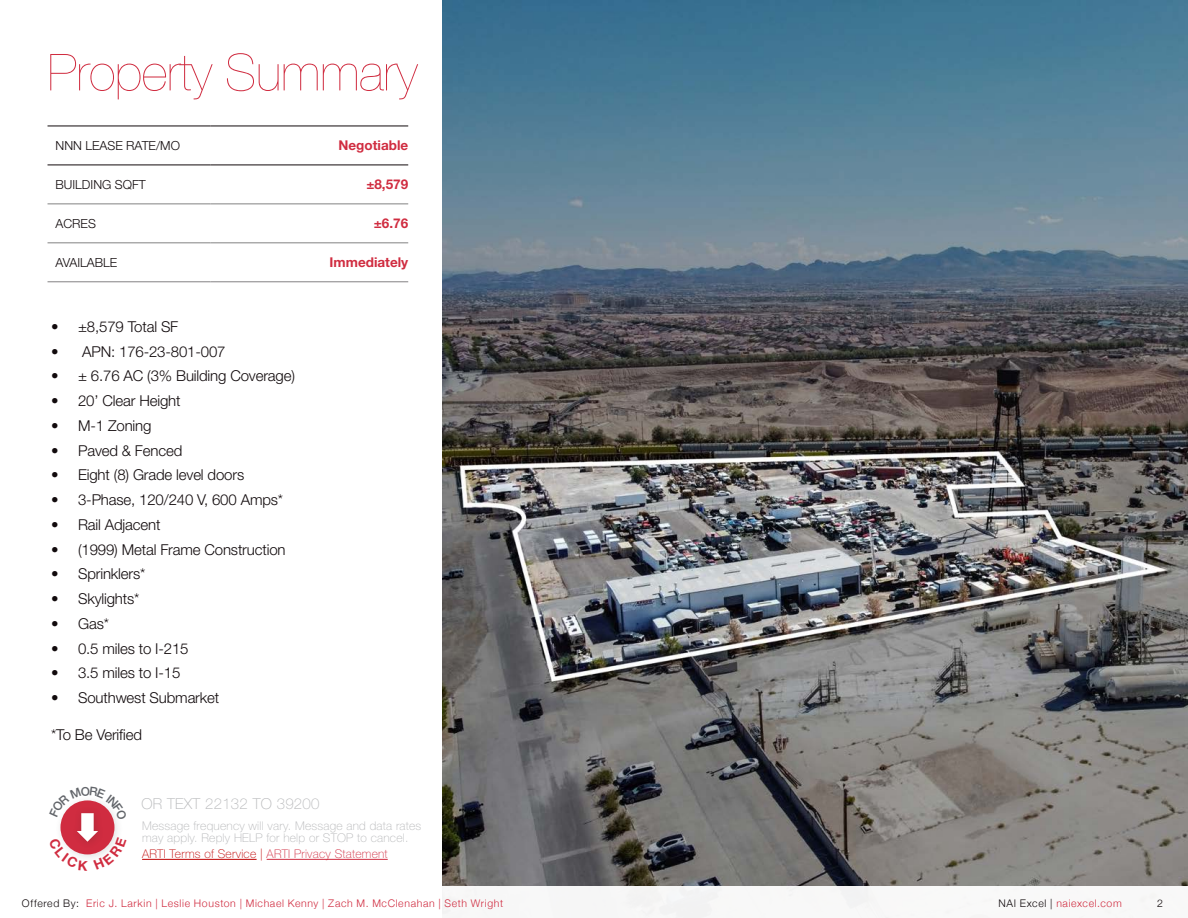
<style>
.page{position:relative;width:1188px;height:918px;background:#fff}
.page>*{position:absolute;margin:0;border:0;box-sizing:border-box;transform-origin:0 0}
.Heading{font:200 51px "Helvetica Neue LT Std";letter-spacing:-.01em;color:#d02c40}
.t1{font:300 15px "Helvetica Neue LT Std";letter-spacing:-.01em;color:#110a0c}
.t2{font:100 15px "Helvetica Neue LT Std";letter-spacing:.02em;color:#b5b6b8}
.TABLE_RED_BOLD{font:700 13.5px "Helvetica Neue LT Std";color:#d02c40}
.Property_Summary_TABLE_BLACK{font:300 12.45px "Helvetica Neue LT Std";color:#110a0c}
.t3{font:100 12px/12px "Helvetica Neue LT Std";letter-spacing:.02em;color:#b5b6b8}
.t4{font:100 12px "Helvetica Neue LT Std";letter-spacing:.02em;color:#d02c40}
.Phone_Number{font:300 10.5px "Helvetica Neue";letter-spacing:.06em;color:#d02c40}
.Page_Number{font:300 10.5px "Helvetica Neue";letter-spacing:.06em;color:#d02c40}
.Phone_Number-2{font:300 10.5px "Helvetica Neue";color:#110a0c}
.s1{color:#bf0000}
.s2{color:#110a0c}
</style>
<div class="page">
<img style="left:443px;top:0;width:745px;height:886px">
<hr style="left:48px;top:203px;width:162px;height:1px;background:#838283">
<hr style="left:210px;top:203px;width:198px;height:1px;background:#838283">
<hr style="left:48px;top:242px;width:162px;height:1px;background:#838283">
<hr style="left:210px;top:242px;width:198px;height:1px;background:#838283">
<hr style="left:48px;top:281px;width:162px;height:1px;background:#838283">
<hr style="left:210px;top:281px;width:198px;height:1px;background:#838283">
<hr style="left:48px;top:126px;width:162px;height:1px;background:#110a0c">
<hr style="left:48px;top:165px;width:162px;height:1px;background:#110a0c">
<hr style="left:210px;top:126px;width:198px;height:1px;background:#110a0c">
<hr style="left:210px;top:165px;width:198px;height:1px;background:#110a0c">
<hr style="left:142px;top:859px;width:115px;height:1px;background:#bf0000">
<hr style="left:267px;top:859px;width:121px;height:1px;background:#d02c40">
<div style="left:0;top:886px;width:1188px;height:32px;background:#f9f8f8"></div>
<svg style="left:60px;top:800px;width:58px;height:58px"></svg>
<p class="Heading" style="left:48px;top:43px;width:372px">Property Summary</p>
<p class="Property_Summary_TABLE_BLACK" style="left:56px;top:138px;width:126px">NNN LEASE RATE/MO</p>
<p class="TABLE_RED_BOLD" style="left:339px;top:137px;width:71px">Negotiable</p>
<p class="Property_Summary_TABLE_BLACK" style="left:56px;top:177px;width:92px">BUILDING SQFT</p>
<p class="TABLE_RED_BOLD" style="left:366px;top:176px;width:43px">±8,579</p>
<p class="Property_Summary_TABLE_BLACK" style="left:56px;top:216px;width:42px">ACRES</p>
<p class="TABLE_RED_BOLD" style="left:374px;top:215px;width:36px">±6.76</p>
<p class="Property_Summary_TABLE_BLACK" style="left:56px;top:255px;width:63px">AVAILABLE</p>
<p class="TABLE_RED_BOLD" style="left:330px;top:254px;width:80px">Immediately</p>
<p class="t1" style="left:51px;top:317px;width:129px">• ±8,579 Total SF</p>
<p class="t1" style="left:51px;top:342px;width:176px">• APN: 176-23-801-007</p>
<p class="t1" style="left:51px;top:367px;width:245px">• ± 6.76 AC (3% Building Coverage)</p>
<p class="t1" style="left:51px;top:392px;width:131px">• 20’ Clear Height</p>
<p class="t1" style="left:51px;top:416px;width:102px">• M-1 Zoning</p>
<p class="t1" style="left:51px;top:441px;width:133px">• Paved &amp; Fenced</p>
<p class="t1" style="left:51px;top:466px;width:195px">• Eight (8) Grade level doors</p>
<p class="t1" style="left:51px;top:491px;width:234px">• 3-Phase, 120/240 V, 600 Amps*</p>
<p class="t1" style="left:51px;top:515px;width:111px">• Rail Adjacent</p>
<p class="t1" style="left:51px;top:540px;width:236px">• (1999) Metal Frame Construction</p>
<p class="t1" style="left:51px;top:565px;width:96px">• Sprinklers*</p>
<p class="t1" style="left:51px;top:590px;width:90px">• Skylights*</p>
<p class="t1" style="left:51px;top:614px;width:59px">• Gas*</p>
<p class="t1" style="left:51px;top:639px;width:139px">• 0.5 miles to I-215</p>
<p class="t1" style="left:51px;top:664px;width:131px">• 3.5 miles to I-15</p>
<p class="t1" style="left:51px;top:689px;width:170px">• Southwest Submarket</p>
<p class="t1" style="left:51px;top:725px;width:92px">*To Be Verified</p>
<p class="t2" style="left:141px;top:795px;width:180px">OR TEXT 22132 TO 39200</p>
<p class="t3" style="left:142px;top:819px;width:281px">Message frequency will vary. Message and data rates may apply. Reply HELP for help or STOP to cancel.</p>
<p class="t4" style="left:142px;top:847px;width:247px"><span class="s1">ARTI Terms of Service |</span> ARTI Privacy Statement</p>
<p class="Phone_Number" style="left:22px;top:895px;width:483px"><span class="s2">Offered By:</span> Eric J. Larkin | Leslie Houston | Michael Kenny | Zach M. McClenahan | Seth Wright</p>
<p class="Page_Number" style="left:998px;top:895px;width:125px"><span class="s2">NAI Excel |</span> naiexcel.com</p>
<p class="Phone_Number-2" style="left:1157px;top:895px;width:7px">2</p>
</div>
